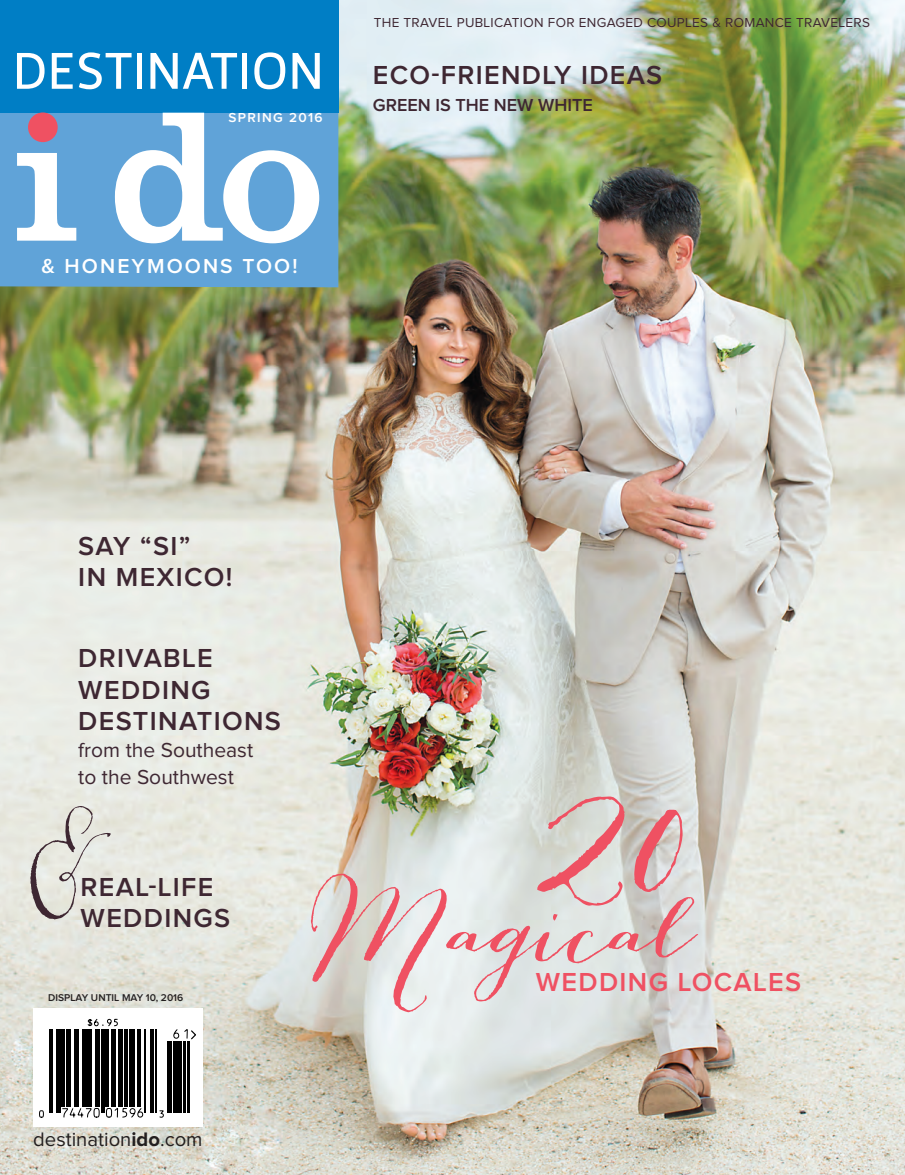
<style>
.page{position:relative;width:905px;height:1175px;background:#fff}
.page>*{position:absolute;margin:0;border:0;box-sizing:border-box;transform-origin:0 0}
.t1{font:150px "Bombshell Pro";color:#ef5162}
.t2{font:90px "Bombshell Pro";color:#ef5162}
.t3{font:600 27px/31.5px "Proxima Nova";letter-spacing:.05em;color:#3e2732}
.t4{font:600 27px "Proxima Nova";letter-spacing:.05em;color:#ef5162}
.t5{font:21px "Proxima Nova";color:#3e2732}
.t6{font:600 21px "Proxima Nova";letter-spacing:.1em;color:#fff}
.t7{font:20.25px "Proxima Nova";color:#231f20}
.t8{font:600 18px "Proxima Nova";color:#3e2732}
.t9{font:13.5px "Proxima Nova";letter-spacing:.025em;color:#3e2732}
.t10{font:600 13.5px "Proxima Nova";letter-spacing:.1em;color:#fff}
.t11{font:600 10.2px "Proxima Nova";color:#231f20}
.s1{font-weight:700}
</style>
<div class="page">
<img style="left:0;top:0;width:904px;height:1174px">
<div style="left:0;top:112px;width:338px;height:175px;background:#60a3d8"></div>
<div style="left:0;top:0;width:338px;height:112px;background:#007ec5"></div>
<svg style="left:17px;top:153px;width:59px;height:88px"></svg>
<svg style="left:115px;top:113px;width:204px;height:130px"></svg>
<svg style="left:17px;top:53px;width:28px;height:36px"></svg>
<svg style="left:52px;top:53px;width:21px;height:36px"></svg>
<svg style="left:79px;top:52px;width:53px;height:37px"></svg>
<div style="left:137px;top:53px;width:5px;height:36px;background:#fff"></div>
<svg style="left:150px;top:53px;width:87px;height:36px"></svg>
<div style="left:242px;top:53px;width:5px;height:36px;background:#fff"></div>
<svg style="left:254px;top:52px;width:31px;height:37px"></svg>
<svg style="left:292px;top:53px;width:28px;height:36px"></svg>
<div style="left:28px;top:112px;width:30px;height:30px;background:#ef5162;border-radius:50%"></div>
<div style="left:33px;top:1008px;width:169px;height:118px;background:#fff"></div>
<svg style="left:49px;top:1026px;width:141px;height:92px"></svg>
<hr style="left:49px;top:1029px;width:1px;height:83px;background:#000">
<hr style="left:52px;top:1029px;width:1px;height:83px;background:#000">
<hr style="left:56px;top:1029px;width:2px;height:83px;background:#000">
<hr style="left:60px;top:1029px;width:1px;height:83px;background:#000">
<hr style="left:62px;top:1029px;width:3px;height:78px;background:#000">
<hr style="left:66px;top:1029px;width:2px;height:78px;background:#000">
<hr style="left:70px;top:1029px;width:1px;height:78px;background:#000">
<hr style="left:74px;top:1029px;width:2px;height:78px;background:#000">
<hr style="left:77px;top:1029px;width:2px;height:78px;background:#000">
<hr style="left:82px;top:1029px;width:2px;height:78px;background:#000">
<hr style="left:85px;top:1029px;width:4px;height:78px;background:#000">
<hr style="left:90px;top:1029px;width:2px;height:78px;background:#000">
<hr style="left:95px;top:1029px;width:3px;height:78px;background:#000">
<hr style="left:99px;top:1029px;width:1px;height:78px;background:#000">
<hr style="left:101px;top:1029px;width:1px;height:83px;background:#000">
<hr style="left:103px;top:1029px;width:1px;height:83px;background:#000">
<hr style="left:106px;top:1029px;width:3px;height:78px;background:#000">
<hr style="left:111px;top:1029px;width:1px;height:78px;background:#000">
<hr style="left:113px;top:1029px;width:3px;height:78px;background:#000">
<hr style="left:118px;top:1029px;width:2px;height:78px;background:#000">
<hr style="left:121px;top:1029px;width:1px;height:78px;background:#000">
<hr style="left:125px;top:1029px;width:3px;height:78px;background:#000">
<hr style="left:129px;top:1029px;width:3px;height:78px;background:#000">
<hr style="left:134px;top:1029px;width:1px;height:78px;background:#000">
<hr style="left:137px;top:1029px;width:1px;height:78px;background:#000">
<hr style="left:139px;top:1029px;width:1px;height:78px;background:#000">
<hr style="left:145px;top:1029px;width:1px;height:83px;background:#000">
<hr style="left:150px;top:1029px;width:2px;height:83px;background:#000">
<hr style="left:153px;top:1029px;width:1px;height:83px;background:#000">
<hr style="left:155px;top:1029px;width:1px;height:83px;background:#000">
<hr style="left:167px;top:1041px;width:1px;height:71px;background:#000">
<hr style="left:170px;top:1041px;width:2px;height:71px;background:#000">
<hr style="left:173px;top:1041px;width:1px;height:71px;background:#000">
<div style="left:175px;top:1041px;width:5px;height:71px;background:#000"></div>
<hr style="left:181px;top:1041px;width:1px;height:71px;background:#000">
<hr style="left:183px;top:1041px;width:2px;height:71px;background:#000">
<hr style="left:187px;top:1041px;width:3px;height:71px;background:#000">
<svg style="left:39px;top:1110px;width:5px;height:8px"></svg>
<svg style="left:62px;top:1107px;width:82px;height:11px"></svg>
<svg style="left:159px;top:1110px;width:5px;height:7px"></svg>
<svg style="left:87px;top:1018px;width:31px;height:8px"></svg>
<svg style="left:173px;top:1028px;width:23px;height:12px"></svg>
<div style="left:3px;top:799px;width:132px;height:126px;background:#e7e8e0"></div>
<p class="t10" style="left:228px;top:111px;width:96px">SPRING 2016</p>
<p class="t9" style="left:374px;top:16px;width:498px">THE TRAVEL PUBLICATION FOR ENGAGED COUPLES &amp; ROMANCE TRAVELERS</p>
<p class="t3" style="left:373px;top:61px;width:291px">ECO-FRIENDLY IDEAS</p>
<p class="t8" style="left:373px;top:97px;width:221px">GREEN IS THE NEW WHITE</p>
<p class="t6" style="left:41px;top:256px;width:257px">&amp; HONEYMOONS TOO!</p>
<p class="t3" style="left:78px;top:531px;width:156px">SAY “SI”<br>IN MEXICO!</p>
<p class="t3" style="left:78px;top:643px;width:204px">DRIVABLE<br>WEDDING<br>DESTINATIONS</p>
<p class="t5" style="left:78px;top:740px;width:176px">from the Southeast</p>
<p class="t5" style="left:78px;top:767px;width:157px">to the Southwest</p>
<p class="t3" style="left:81px;top:872px;width:151px">REAL-LIFE<br>WEDDINGS</p>
<p class="t11" style="left:48px;top:993px;width:136px">DISPLAY UNTIL MAY 10, 2016</p>
<p class="t7" style="left:33px;top:1129px;width:171px">destination<span class="s1">ido</span>.com</p>
<p class="t1" style="left:537px;top:742px;width:156px">20</p>
<p class="t2" style="left:310px;top:870px;width:383px">Magical</p>
<p class="t4" style="left:536px;top:969px;width:267px">WEDDING LOCALES</p>
</div>
